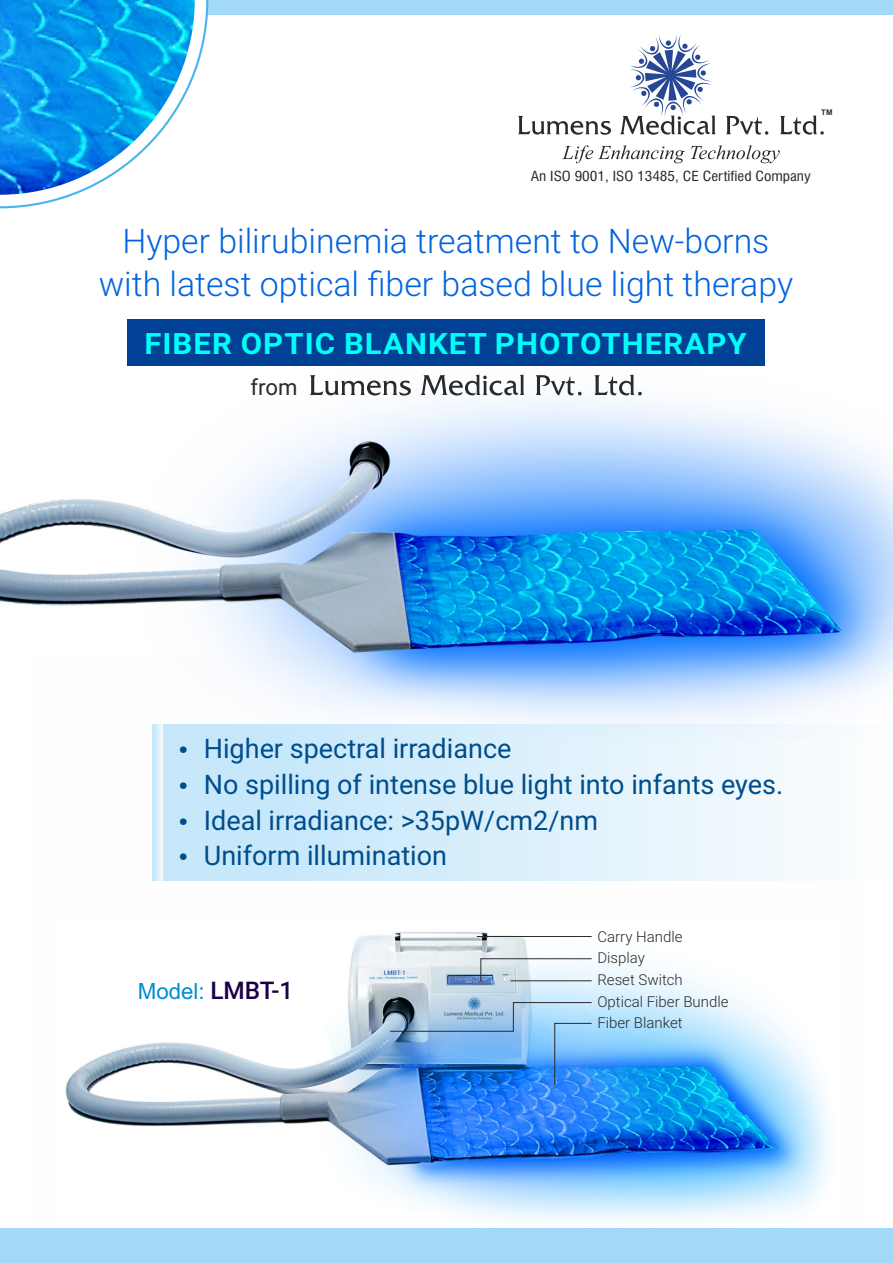
<style>
.page{position:relative;width:893px;height:1263px;background:#fff}
.page>*{position:absolute;margin:0;border:0;box-sizing:border-box;transform-origin:0 0}
.t1{font:300 33.9px/42.9px "Roboto";color:#0163e0;text-align:center}
.t2{font:700 29.4px "Roboto";letter-spacing:.035em;color:#00fdf7;scale:1.06 1}
.t3{font:27px/35.7px "Roboto";color:#004d8c}
.t4{font:22.35px "Arial";color:#008dd2}
.t5{font:22.2px "Roboto";color:#2b2a29}
.t6{font:300 15px/21.6px "Roboto";color:#2b2a29}
.t7{font:condensed 13.5px "Swiss 721 BT";color:#2b2a29;scale:1.13 1}
.t8{font:700 7.8px "Arial";color:#2b2a29}
.s1{font-family:"Roboto";font-weight:500;font-size:24.3px;color:#1b0046}
</style>
<div class="page">
<svg style="left:153px;top:771px;width:9px;height:110px"></svg>
<div style="left:207px;top:0;width:686px;height:15px;background:#a2d9f7"></div>
<svg style="left:562px;top:145px;width:218px;height:18px"></svg>
<svg style="left:518px;top:34px;width:306px;height:101px"></svg>
<svg style="left:0;top:0;width:209px;height:209px"></svg>
<img style="left:0;top:319px;width:893px;height:452px">
<div style="left:163px;top:725px;width:730px;height:156px;background:linear-gradient(to right,#bfe5fa,#fbfcfd)"></div>
<img style="left:65px;top:931px;width:765px;height:290px">
<svg style="left:480px;top:958px;width:112px;height:24px"></svg>
<hr style="left:510px;top:980px;width:82px;height:1px;background:#2b2a29">
<img style="left:390px;top:1002px;width:202px;height:83px">
<hr style="left:477px;top:936px;width:115px;height:1px;background:#2b2a29">
<div style="left:0;top:1228px;width:893px;height:35px;background:#a2d9f7"></div>
<svg style="left:180px;top:818px;width:7px;height:7px"></svg>
<svg style="left:180px;top:746px;width:7px;height:7px"></svg>
<svg style="left:180px;top:782px;width:7px;height:7px"></svg>
<svg style="left:180px;top:853px;width:7px;height:7px"></svg>
<p class="t8" style="left:821px;top:109px;width:13px">TM</p>
<p class="t7" style="left:531px;top:171px;width:249px">An ISO 9001, ISO 13485, CE Certified Company</p>
<p class="t1" style="left:99px;top:223px;width:696px">Hyper bilirubinemia treatment to New-borns with latest optical fiber based blue light therapy</p>
<p class="t2" style="left:144px;top:332px;width:570px">FIBER OPTIC BLANKET PHOTOTHERAPY</p>
<p class="t5" style="left:251px;top:378px;width:49px">from</p>
<p class="t3" style="left:204px;top:734px;width:581px">Higher spectral irradiance<br>No spilling of intense blue light into infants eyes.</p>
<p class="t3" style="left:204px;top:805px;width:396px">Ideal irradiance: &gt;35pW/cm2/nm</p>
<p class="t3" style="left:204px;top:841px;width:245px">Uniform illumination</p>
<p class="t4" style="left:138px;top:983px;width:157px">Model: <span class="s1">LMBT-1</span></p>
<p class="t6" style="left:597px;top:927px;width:133px">Carry Handle<br>Display<br>Reset Switch<br>Optical Fiber Bundle<br>Fiber Blanket</p>
</div>
